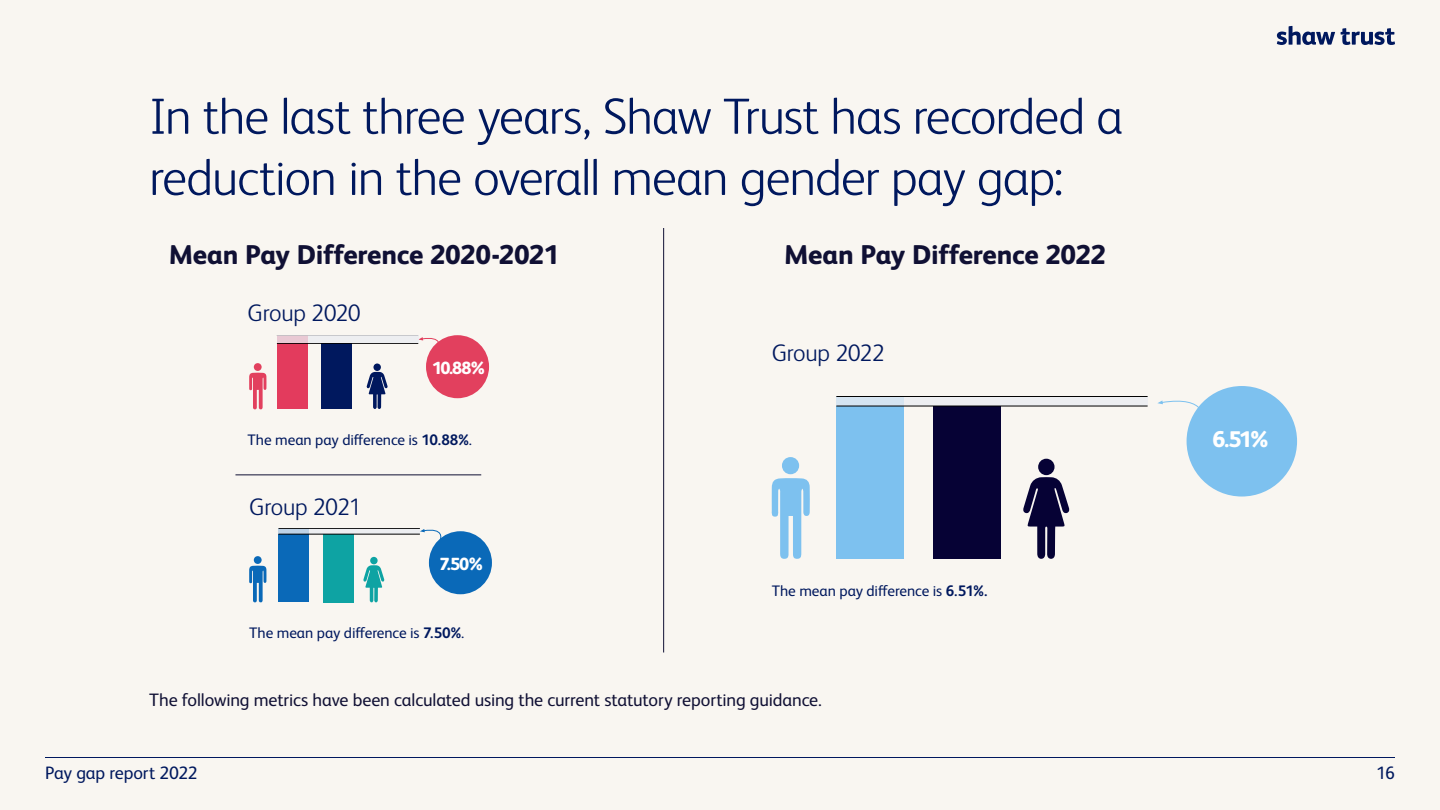
<style>
.page{position:relative;width:1440px;height:810px;background:#f9f6f1}
.page>*{position:absolute;margin:0;border:0;box-sizing:border-box;transform-origin:0 0}
.Paragraph_Style_1{font:300 51px/61.2px "FS Albert";letter-spacing:-.02em;color:#00185e}
.body{font:800 27.15px "FS Albert";letter-spacing:-.015em;color:#101034}
.body-2{font:300 23.92px "FS Albert";letter-spacing:-.02em;color:#00185e}
.t1{font:800 22.73px "FS Albert";color:#fff}
.bullet{font:18px "FS Albert Pro";letter-spacing:-.01em;color:#101034}
.t2{font:18px "FS Albert Pro";letter-spacing:-.015em;color:#00185e}
.t3{font:800 17.62px "FS Albert";color:#fff}
.body-3{font:15.23px "FS Albert Pro";letter-spacing:-.005em;color:#00185e}
.s1{font-family:"FS Albert";font-weight:700}
</style>
<div class="page">
<div style="left:321px;top:343px;width:31px;height:66px;background:#00185e"></div>
<div style="left:277px;top:335px;width:31px;height:74px;background:#e33b5d"></div>
<div style="left:323px;top:534px;width:30px;height:68px;background:#0ea3a3"></div>
<div style="left:279px;top:529px;width:30px;height:73px;background:#0a69b8"></div>
<svg style="left:279px;top:530px;width:141px;height:4px"></svg>
<svg style="left:249px;top:566px;width:17px;height:36px"></svg>
<div style="left:254px;top:556px;width:8px;height:8px;background:#0a69b8;border-radius:50%"></div>
<svg style="left:249px;top:373px;width:17px;height:36px"></svg>
<div style="left:254px;top:363px;width:8px;height:8px;background:#e2405e;border-radius:50%"></div>
<svg style="left:366px;top:372px;width:22px;height:37px"></svg>
<div style="left:373px;top:363px;width:8px;height:8px;background:#00185e;border-radius:50%"></div>
<svg style="left:363px;top:565px;width:22px;height:37px"></svg>
<div style="left:370px;top:557px;width:8px;height:7px;background:#0ea3a3;border-radius:50%"></div>
<hr style="left:277px;top:343px;width:141px;height:1px;background:#000">
<hr style="left:279px;top:534px;width:141px;height:1px;background:#000">
<hr style="left:279px;top:529px;width:141px;height:1px;background:#000">
<div style="left:426px;top:335px;width:63px;height:63px;background:#e2405e;border-radius:50%"></div>
<div style="left:429px;top:531px;width:63px;height:63px;background:#0a69b8;border-radius:50%"></div>
<svg style="left:418px;top:336px;width:22px;height:12px"></svg>
<svg style="left:420px;top:529px;width:22px;height:9px"></svg>
<hr style="left:235px;top:475px;width:246px;height:1px;background:#101034">
<hr style="left:663px;top:228px;width:1px;height:424px;background:#101034">
<svg style="left:277px;top:335px;width:141px;height:8px"></svg>
<div style="left:1187px;top:386px;width:110px;height:111px;background:#7dc1ef;border-radius:50%"></div>
<div style="left:933px;top:406px;width:68px;height:153px;background:#060235"></div>
<div style="left:836px;top:396px;width:68px;height:163px;background:#7dc1ef"></div>
<svg style="left:836px;top:397px;width:312px;height:9px;fill:#edeef1"></svg>
<svg style="left:771px;top:478px;width:39px;height:81px"></svg>
<div style="left:782px;top:457px;width:17px;height:17px;background:#7dc1ef;border-radius:50%"></div>
<svg style="left:1023px;top:477px;width:47px;height:82px"></svg>
<div style="left:1038px;top:459px;width:17px;height:16px;background:#060235;border-radius:50%"></div>
<hr style="left:836px;top:406px;width:312px;height:1px;background:#000">
<hr style="left:836px;top:396px;width:312px;height:1px;background:#000">
<svg style="left:1157px;top:400px;width:47px;height:21px"></svg>
<svg style="left:1277px;top:26px;width:58px;height:19px"></svg>
<svg style="left:1341px;top:28px;width:54px;height:17px"></svg>
<hr style="left:45px;top:757px;width:1350px;height:1px;background:#00185e">
<p class="Paragraph_Style_1" style="left:149px;top:83px;width:975px">In the last three years, Shaw Trust has recorded a reduction in the overall mean gender pay gap:</p>
<p class="body" style="left:169px;top:235px;width:392px">Mean Pay Difference 2020-2021</p>
<p class="body-2" style="left:248px;top:297px;width:115px">Group 2020</p>
<p class="t3" style="left:432px;top:355px;width:57px">10.88%</p>
<p class="body-3" style="left:248px;top:429px;width:226px">The mean pay difference is <span class="s1">10.88%</span>.</p>
<p class="body-2" style="left:249px;top:491px;width:114px">Group 2021</p>
<p class="t3" style="left:440px;top:551px;width:47px">7.50%</p>
<p class="body-3" style="left:249px;top:622px;width:217px">The mean pay difference is <span class="s1">7.50%</span>.</p>
<p class="body" style="left:784px;top:235px;width:323px">Mean Pay Difference 2022</p>
<p class="body-2" style="left:772px;top:337px;width:115px">Group 2022</p>
<p class="body-3" style="left:772px;top:580px;width:217px">The mean pay difference is <span class="s1">6.51%.</span></p>
<p class="bullet" style="left:149px;top:687px;width:674px">The following metrics have been calculated using the current statutory reporting guidance.</p>
<p class="t1" style="left:1213px;top:423px;width:60px">6.51%</p>
<p class="t2" style="left:45px;top:760px;width:154px">Pay gap report 2022</p>
<p class="t2" style="left:1376px;top:760px;width:20px">16</p>
</div>
